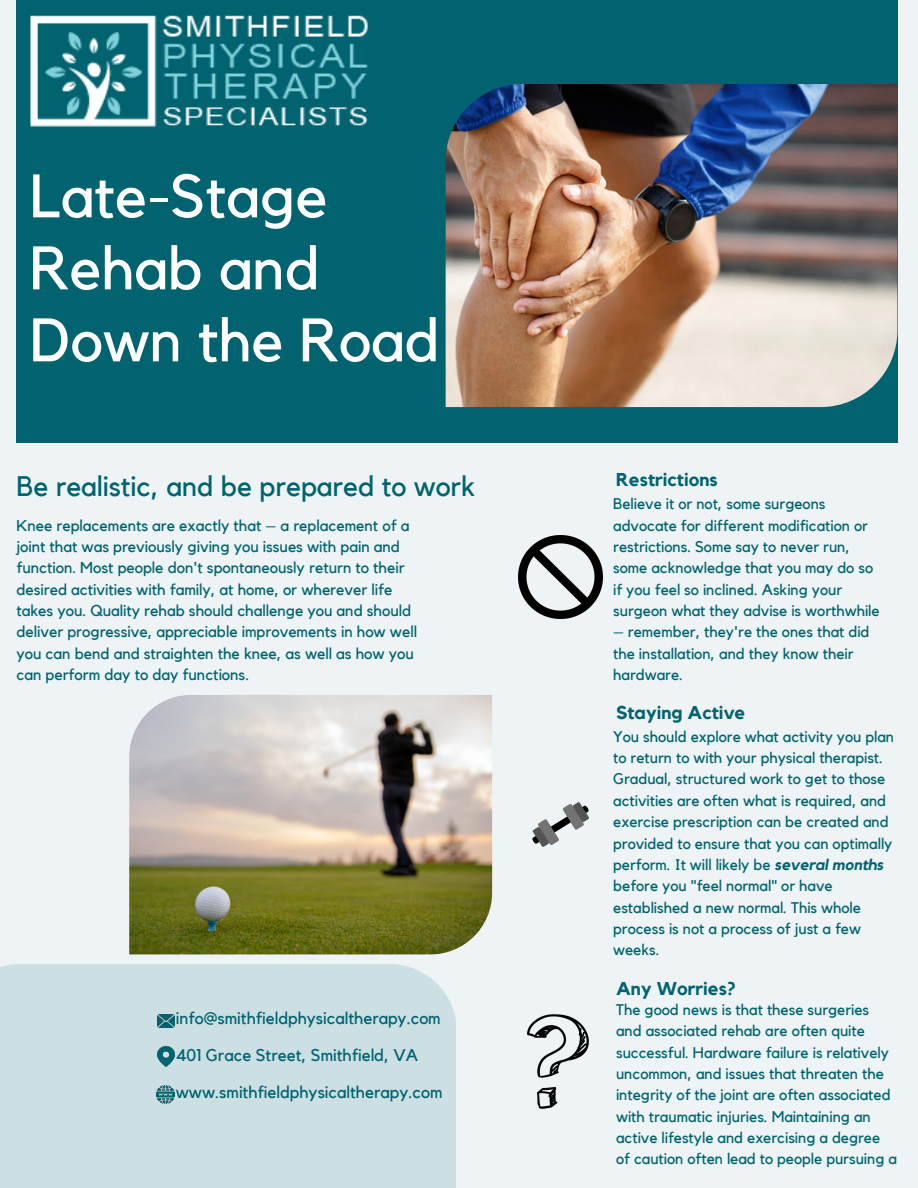
<style>
.page{position:relative;width:918px;height:1188px;background:#eef4f5}
.page>*{position:absolute;margin:0;border:0;box-sizing:border-box;transform-origin:0 0}
.t1{font:60.6px/72px "Kollektif";color:#fff}
.t2{font:28.2px "Kollektif";color:#006370}
.t3{font:700 18.45px "Kollektif";color:#006370}
.t4{font:16.95px/37px "Kollektif";color:#006370}
.t5{font:15.75px/21.3px "Kollektif";color:#006370}
.t6{font:15.45px/21.3px "Kollektif";color:#006370}
.s1{font-weight:700;font-style:italic}
</style>
<div class="page">
<div style="left:16px;top:0;width:882px;height:442px;background:#016370"></div>
<img style="left:446px;top:84px;width:451px;height:323px">
<img style="left:129px;top:695px;width:363px;height:259px">
<div style="left:0;top:964px;width:456px;height:224px;background:#ccdfe2"></div>
<img style="left:157px;top:1047px;width:17px;height:20px">
<img style="left:157px;top:1086px;width:18px;height:18px">
<img style="left:157px;top:1014px;width:17px;height:14px">
<img style="left:30px;top:15px;width:338px;height:112px">
<img style="left:532px;top:803px;width:57px;height:43px">
<img style="left:519px;top:535px;width:83px;height:84px">
<img style="left:528px;top:1014px;width:61px;height:95px">
<h1 class="t1" style="left:30px;top:163px;width:411px">Late-Stage<br>Rehab and<br>Down the Road</h1>
<h2 class="t2" style="left:16px;top:473px;width:460px">Be realistic, and be prepared to work</h2>
<p class="t5" style="left:16px;top:515px;width:402px">Knee replacements are exactly that – a replacement of a joint that was previously giving you issues with pain and function. Most people don't spontaneously return to their desired activities with family, at home, or wherever life takes you. Quality rehab should challenge you and should deliver progressive, appreciable improvements in how well you can bend and straighten the knee, as well as how you can perform day to day functions.</p>
<p class="t4" style="left:176px;top:1000px;width:268px">info@smithfieldphysicaltherapy.com<br>401 Grace Street, Smithfield, VA www.smithfieldphysicaltherapy.com</p>
<p class="t3" style="left:616px;top:471px;width:103px">Restrictions</p>
<p class="t6" style="left:613px;top:494px;width:268px">Believe it or not, some surgeons advocate for different modification or restrictions. Some say to never run, some acknowledge that you may do so if you feel so inclined. Asking your surgeon what they advise is worthwhile</p>
<p class="t6" style="left:613px;top:622px;width:258px">– remember, they're the ones that did the installation, and they know their hardware.</p>
<p class="t3" style="left:616px;top:704px;width:131px">Staying Active</p>
<p class="t6" style="left:613px;top:726px;width:282px">You should explore what activity you plan to return to with your physical therapist.<br>Gradual, structured work to get to those activities are often what is required, and exercise prescription can be created and provided to ensure that you can optimally perform. It will likely be <span class="s1">several months </span>before you "feel normal" or have established a new normal. This whole process is not a process of just a few weeks.</p>
<p class="t3" style="left:616px;top:980px;width:121px">Any Worries?</p>
<p class="t6" style="left:616px;top:999px;width:282px">The good news is that these surgeries and associated rehab are often quite successful. Hardware failure is relatively uncommon, and issues that threaten the integrity of the joint are often associated with traumatic injuries. Maintaining an active lifestyle and exercising a degree of caution often lead to people pursuing a</p>
</div>
